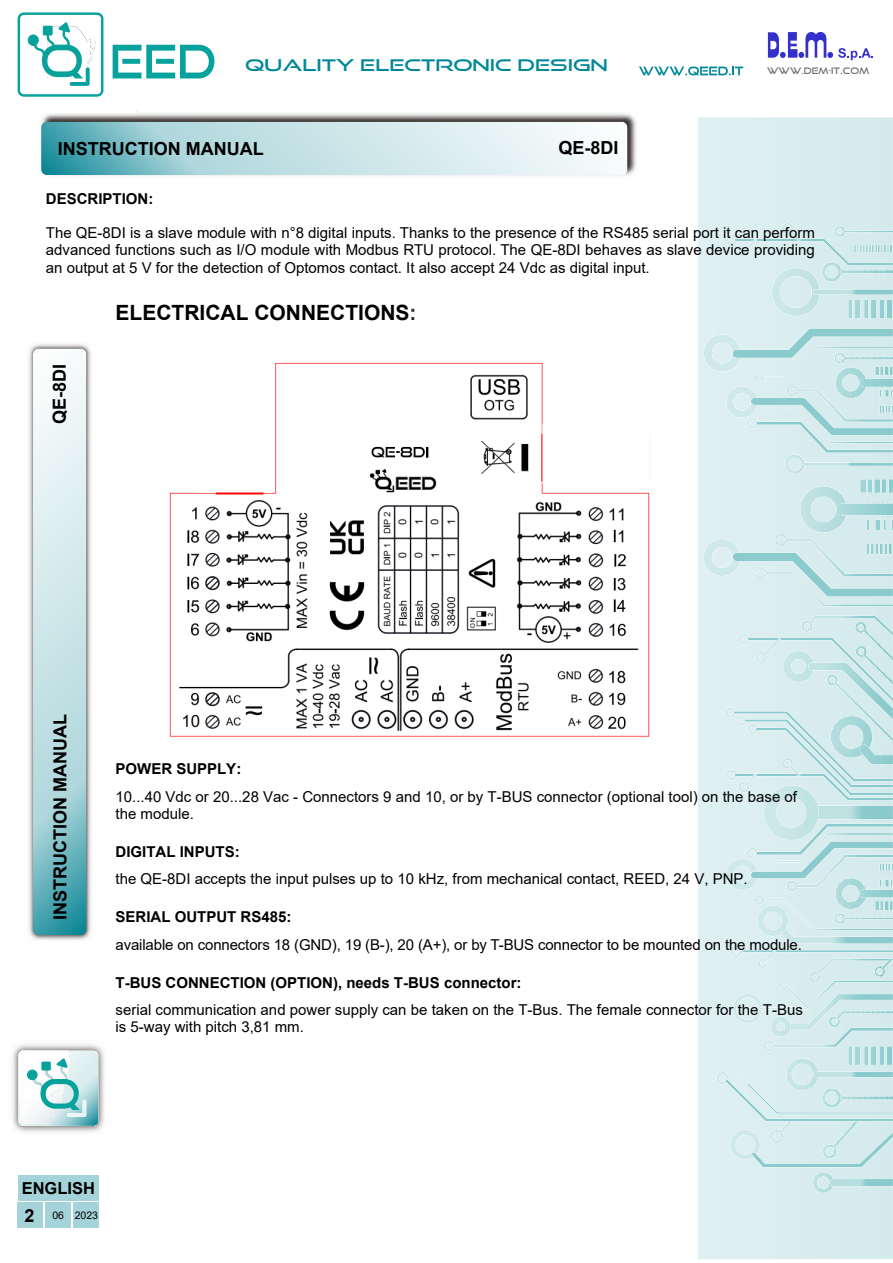
<style>
.page{position:relative;width:893px;height:1263px;background:#fff}
.page>*{position:absolute;margin:0;border:0;box-sizing:border-box;transform-origin:0 0}
.t1{font:700 21px "Arial";color:#000}
.t2{font:700 18px "Arial";color:#000}
.t3{font:700 16.5px "Arial";color:#000}
.t4{font:16.2px "Good Times Rg";color:#008897;scale:1.22 1}
.t5{font:15px/17.2px "Arial";color:#000}
.t6{font:700 15px "Arial";color:#000}
.t7{font:10.5px "Arial";color:#000}
.t8{font:9px "Good Times Rg";color:#707070}
.s1{font-size:10.5px}
.s2{color:#2c2b2a}
.s3{font-weight:700;font-size:18px}
</style>
<div class="page">
<div style="left:18px;top:1202px;width:25px;height:25px;background:#a5d3da"></div>
<div style="left:45px;top:1202px;width:26px;height:25px;background:#a5d3da"></div>
<div style="left:73px;top:1202px;width:25px;height:25px;background:#a5d3da"></div>
<img style="left:42px;top:111px;width:594px;height:65px">
<svg style="left:41px;top:122px;width:586px;height:53px"></svg>
<img style="left:28px;top:343px;width:63px;height:597px">
<svg style="left:33px;top:348px;width:53px;height:586px"></svg>
<img style="left:12px;top:1044px;width:92px;height:88px">
<svg style="left:18px;top:1050px;width:68px;height:75px"></svg>
<div style="left:41px;top:1061px;width:10px;height:9px;background:#07a29c"></div>
<img style="left:92px;top:41px;width:4px;height:17px">
<div style="left:698px;top:117px;width:195px;height:1142px;background:#dceef0"></div>
<svg style="left:774px;top:533px;width:7px;height:5px"></svg>
<svg style="left:781px;top:533px;width:6px;height:5px"></svg>
<svg style="left:703px;top:538px;width:190px;height:68px"></svg>
<svg style="left:800px;top:486px;width:5px;height:46px"></svg>
<svg style="left:805px;top:486px;width:4px;height:46px"></svg>
<svg style="left:809px;top:486px;width:4px;height:46px"></svg>
<svg style="left:813px;top:486px;width:5px;height:46px"></svg>
<svg style="left:818px;top:486px;width:4px;height:46px"></svg>
<svg style="left:822px;top:486px;width:4px;height:46px"></svg>
<svg style="left:826px;top:486px;width:5px;height:46px"></svg>
<svg style="left:831px;top:486px;width:4px;height:46px"></svg>
<svg style="left:835px;top:486px;width:5px;height:46px"></svg>
<svg style="left:840px;top:486px;width:4px;height:46px"></svg>
<hr style="left:844px;top:486px;width:2px;height:46px;background:#acd9da">
<svg style="left:836px;top:503px;width:6px;height:12px"></svg>
<div style="left:860px;top:479px;width:7px;height:13px;background:#a0d4d6"></div>
<svg style="left:866px;top:479px;width:7px;height:13px"></svg>
<svg style="left:873px;top:479px;width:8px;height:13px"></svg>
<svg style="left:881px;top:479px;width:8px;height:13px"></svg>
<hr style="left:889px;top:479px;width:4px;height:13px;background:#89cacc">
<svg style="left:868px;top:520px;width:9px;height:10px"></svg>
<svg style="left:877px;top:520px;width:10px;height:10px"></svg>
<svg style="left:887px;top:520px;width:6px;height:10px"></svg>
<svg style="left:867px;top:544px;width:9px;height:10px"></svg>
<svg style="left:876px;top:544px;width:11px;height:10px"></svg>
<svg style="left:887px;top:544px;width:4px;height:10px"></svg>
<svg style="left:813px;top:1172px;width:7px;height:20px"></svg>
<svg style="left:820px;top:1172px;width:9px;height:20px"></svg>
<svg style="left:829px;top:1172px;width:4px;height:20px"></svg>
<svg style="left:829px;top:1178px;width:64px;height:7px"></svg>
<svg style="left:725px;top:615px;width:168px;height:449px"></svg>
<hr style="left:786px;top:986px;width:3px;height:23px;background:#cae7e7">
<svg style="left:787px;top:986px;width:9px;height:23px"></svg>
<svg style="left:796px;top:986px;width:8px;height:23px"></svg>
<svg style="left:804px;top:986px;width:5px;height:23px"></svg>
<hr style="left:786px;top:1058px;width:2px;height:32px;background:#cae7e7">
<svg style="left:787px;top:1058px;width:6px;height:13px"></svg>
<svg style="left:793px;top:1058px;width:6px;height:13px"></svg>
<svg style="left:799px;top:1058px;width:6px;height:13px"></svg>
<svg style="left:805px;top:1058px;width:6px;height:13px"></svg>
<svg style="left:811px;top:1058px;width:6px;height:13px"></svg>
<hr style="left:817px;top:1058px;width:1px;height:32px;background:#bbe0e1">
<hr style="left:785px;top:454px;width:2px;height:20px;background:#cae7e7">
<svg style="left:786px;top:454px;width:10px;height:20px"></svg>
<svg style="left:796px;top:454px;width:8px;height:20px"></svg>
<svg style="left:716px;top:1071px;width:177px;height:96px"></svg>
<svg style="left:822px;top:273px;width:4px;height:8px"></svg>
<svg style="left:826px;top:273px;width:10px;height:8px"></svg>
<svg style="left:836px;top:273px;width:5px;height:8px"></svg>
<svg style="left:772px;top:273px;width:3px;height:43px"></svg>
<svg style="left:775px;top:273px;width:4px;height:43px"></svg>
<svg style="left:779px;top:273px;width:4px;height:43px"></svg>
<svg style="left:783px;top:273px;width:4px;height:43px"></svg>
<svg style="left:787px;top:273px;width:5px;height:43px"></svg>
<svg style="left:792px;top:273px;width:4px;height:43px"></svg>
<svg style="left:796px;top:273px;width:4px;height:43px"></svg>
<svg style="left:800px;top:273px;width:4px;height:43px"></svg>
<svg style="left:804px;top:273px;width:4px;height:43px"></svg>
<svg style="left:808px;top:273px;width:5px;height:43px"></svg>
<svg style="left:813px;top:273px;width:4px;height:16px"></svg>
<hr style="left:817px;top:268px;width:2px;height:48px;background:#bce1e1">
<svg style="left:813px;top:289px;width:80px;height:29px"></svg>
<svg style="left:726px;top:223px;width:167px;height:50px"></svg>
<svg style="left:703px;top:328px;width:190px;height:124px"></svg>
<div style="left:18px;top:1175px;width:80px;height:25px;background:#a5d3da"></div>
<svg style="left:768px;top:32px;width:105px;height:28px"></svg>
<div style="left:18px;top:12px;width:85px;height:85px;border:2px solid #07a29c;border-radius:5px"></div>
<div style="left:28px;top:35px;width:10px;height:10px;background:#07a29c;border-radius:50%"></div>
<div style="left:28px;top:35px;width:11px;height:11px;border:1px solid #07a29c;border-radius:50%"></div>
<svg style="left:32px;top:22px;width:60px;height:64px"></svg>
<div style="left:43px;top:26px;width:10px;height:9px;background:#07a29c"></div>
<svg style="left:113px;top:45px;width:101px;height:33px"></svg>
<svg style="left:639px;top:67px;width:104px;height:8px"></svg>
<img style="left:169px;top:362px;width:481px;height:375px">
<div style="left:195px;top:351px;width:77px;height:141px;background:#fff"></div>
<div style="left:542px;top:423px;width:108px;height:61px;background:#fff"></div>
<p class="t4" style="left:245px;top:59px;width:299px">QUALITY ELECTRONIC DESIGN</p>
<p class="t8" style="left:767px;top:67px;width:103px">WWW.DEM-IT<span class="s1">.</span>COM</p>
<p class="t2" style="left:58px;top:141px;width:207px">INSTRUCTION MANUAL</p>
<p class="t2" style="left:558px;top:141px;width:62px">QE-8DI</p>
<p class="t6" style="left:46px;top:193px;width:109px">DESCRIPTION:</p>
<p class="t5" style="left:46px;top:225px;width:770px;text-align:justify">The QE-8DI is a slave module with n°8 digital inputs. Thanks to the presence of the RS485 serial port it can perform advanced functions such as I/O module with Modbus RTU protocol. The QE-8DI behaves as slave device providing an output at 5 V for the detection of Optomos contact. It also accept 24 Vdc as digital input.</p>
<p class="t2" style="left:53px;top:424px;width:62px;rotate:-90deg">QE-8DI</p>
<h1 class="t1" style="left:115px;top:304px;width:302px">ELECTRICAL CONNECTIONS<span class="s2">:</span></h1>
<p class="t2" style="left:53px;top:919px;width:207px;rotate:-90deg">INSTRUCTION MANUAL</p>
<p class="t6" style="left:115px;top:763px;width:127px">POWER SUPPLY:</p>
<p class="t5" style="left:115px;top:789px;width:683px">10...40 Vdc or 20...28 Vac - Connectors 9 and 10, or by T-BUS connector (optional tool) on the base of the module.</p>
<p class="t6" style="left:115px;top:845px;width:126px">DIGITAL INPUTS:</p>
<p class="t5" style="left:115px;top:871px;width:633px">the QE-8DI accepts the input pulses up to 10 kHz, from mechanical contact, REED, 24 V, PNP.</p>
<p class="t6" style="left:115px;top:911px;width:177px">SERIAL OUTPUT RS485:</p>
<p class="t5" style="left:115px;top:937px;width:688px">available on connectors 18 (GND), 19 (B-), 20 (A+), or by T-BUS connector to be mounted on the module.</p>
<p class="t6" style="left:115px;top:976px;width:407px">T-BUS CONNECTION (OPTION), needs T-BUS connector:</p>
<p class="t5" style="left:115px;top:1002px;width:689px">serial communication and power supply can be taken on the T-Bus. The female connector for the T-Bus is 5-way with pitch 3,81 mm.</p>
<p class="t3" style="left:22px;top:1181px;width:75px">ENGLISH</p>
<p class="t7" style="left:25px;top:1211px;width:75px"><span class="s3">2</span> 06 2023</p>
</div>
